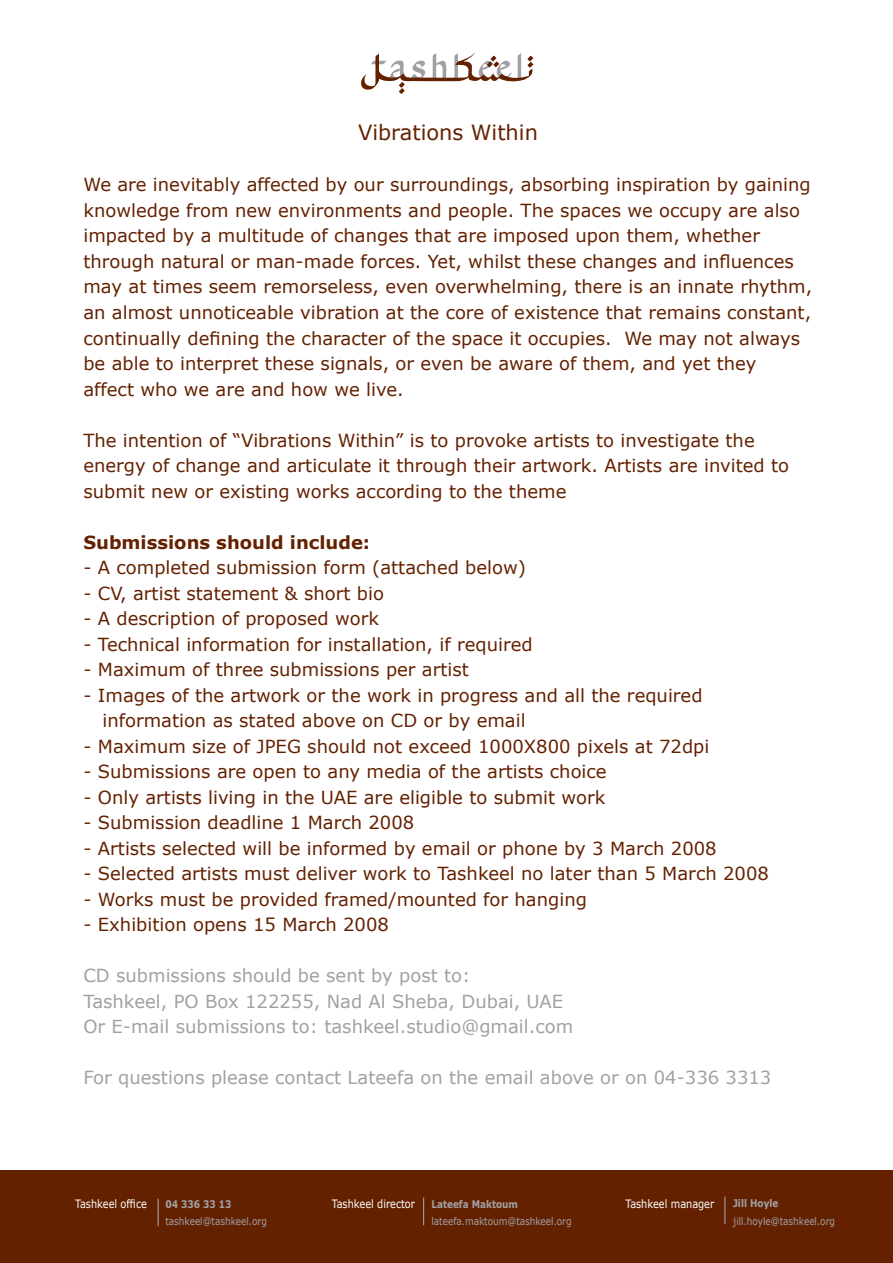
<style>
.page{position:relative;width:893px;height:1263px;background:#fff}
.page>*{position:absolute;margin:0;border:0;box-sizing:border-box;transform-origin:0 0}
.t1{font:21px "Verdana";color:#642100}
.t2{font:18px/25.5px "Verdana";color:#642100}
.t3{font:18px/25.5px "Verdana";color:#a1a1a5}
.t4{font:700 18px "Verdana";color:#642100}
.t5{font:11.55px "Verdana";color:#fff;scale:.85 1}
.t6{font:10.5px/17.2px "Verdana";color:#a1a1a5;scale:.85 1}
.t7{font:700 10.5px "Verdana";color:#a1a1a5;scale:.85 1}
.s1{font-weight:700}
</style>
<div class="page">
<svg style="left:361px;top:53px;width:172px;height:41px"></svg>
<div style="left:0;top:1171px;width:893px;height:92px;background:#642100"></div>
<svg style="left:158px;top:1199px;width:1px;height:27px"></svg>
<svg style="left:423px;top:1197px;width:1px;height:28px"></svg>
<svg style="left:725px;top:1196px;width:1px;height:28px"></svg>
<p class="t1" style="left:358px;top:119px;width:181px">Vibrations Within</p>
<p class="t2" style="left:83px;top:172px;width:730px">We are inevitably affected by our surroundings, absorbing inspiration by gaining knowledge from new environments and people. The spaces we occupy are also impacted by a multitude of changes that are imposed upon them, whether through natural or man-made forces. Yet, whilst these changes and influences may at times seem remorseless, even overwhelming, there is an innate rhythm, an almost unnoticeable vibration at the core of existence that remains constant, continually defining the character of the space it occupies. We may not always be able to interpret these signals, or even be aware of them, and yet they<br>affect who we are and how we live.</p>
<p class="t2" style="left:83px;top:427px;width:707px">The intention of “Vibrations Within” is to provoke artists to investigate the energy of change and articulate it through their artwork. Artists are invited to submit new or existing works according to the theme</p>
<p class="t4" style="left:83px;top:530px;width:288px">Submissions should include:</p>
<p class="t2" style="left:83px;top:554px;width:444px">- A completed submission form (attached below)</p>
<p class="t2" style="left:83px;top:580px;width:302px">- CV, artist statement &amp; short bio</p>
<p class="t2" style="left:83px;top:605px;width:297px">- A description of proposed work</p>
<p class="t2" style="left:83px;top:631px;width:451px">- Technical information for installation, if required</p>
<p class="t2" style="left:83px;top:656px;width:387px">- Maximum of three submissions per artist</p>
<p class="t2" style="left:102px;top:682px;width:602px;text-indent:-19px">- Images of the artwork or the work in progress and all the required information as stated above on CD or by email</p>
<p class="t2" style="left:83px;top:733px;width:627px">- Maximum size of JPEG should not exceed 1000X800 pixels at 72dpi</p>
<p class="t2" style="left:83px;top:758px;width:525px">- Submissions are open to any media of the artists choice</p>
<p class="t2" style="left:83px;top:784px;width:524px">- Only artists living in the UAE are eligible to submit work</p>
<p class="t2" style="left:83px;top:809px;width:332px">- Submission deadline 1 March 2008</p>
<p class="t2" style="left:83px;top:835px;width:635px">- Artists selected will be informed by email or phone by 3 March 2008</p>
<p class="t2" style="left:83px;top:860px;width:687px">- Selected artists must deliver work to Tashkeel no later than 5 March 2008</p>
<p class="t2" style="left:83px;top:886px;width:505px">- Works must be provided framed/mounted for hanging</p>
<p class="t2" style="left:83px;top:911px;width:307px">- Exhibition opens 15 March 2008</p>
<p class="t3" style="left:83px;top:962px;width:491px">CD submissions should be sent by post to:<br>Tashkeel, PO Box 122255, Nad Al Sheba, Dubai, UAE<br>Or E-mail submissions to: tashkeel.studio@gmail.com</p>
<p class="t3" style="left:83px;top:1064px;width:689px">For questions please contact Lateefa on the email above or on 04-336 3313</p>
<p class="t5" style="left:75px;top:1196px;width:86px">Tashkeel office</p>
<p class="t7" style="left:165px;top:1198px;width:79px">04 336 33 13</p>
<p class="t6" style="left:165px;top:1212px;width:121px">tashkeel@tashkeel.org</p>
<p class="t5" style="left:332px;top:1196px;width:99px">Tashkeel director</p>
<p class="t6" style="left:431px;top:1195px;width:166px"><span class="s1">Lateefa Maktoum </span>lateefa.maktoum@tashkeel.org</p>
<p class="t5" style="left:625px;top:1196px;width:106px">Tashkeel manager</p>
<p class="t6" style="left:733px;top:1194px;width:121px"><span class="s1">Jill Hoyle </span>jill.hoyle@tashkeel.org</p>
</div>
